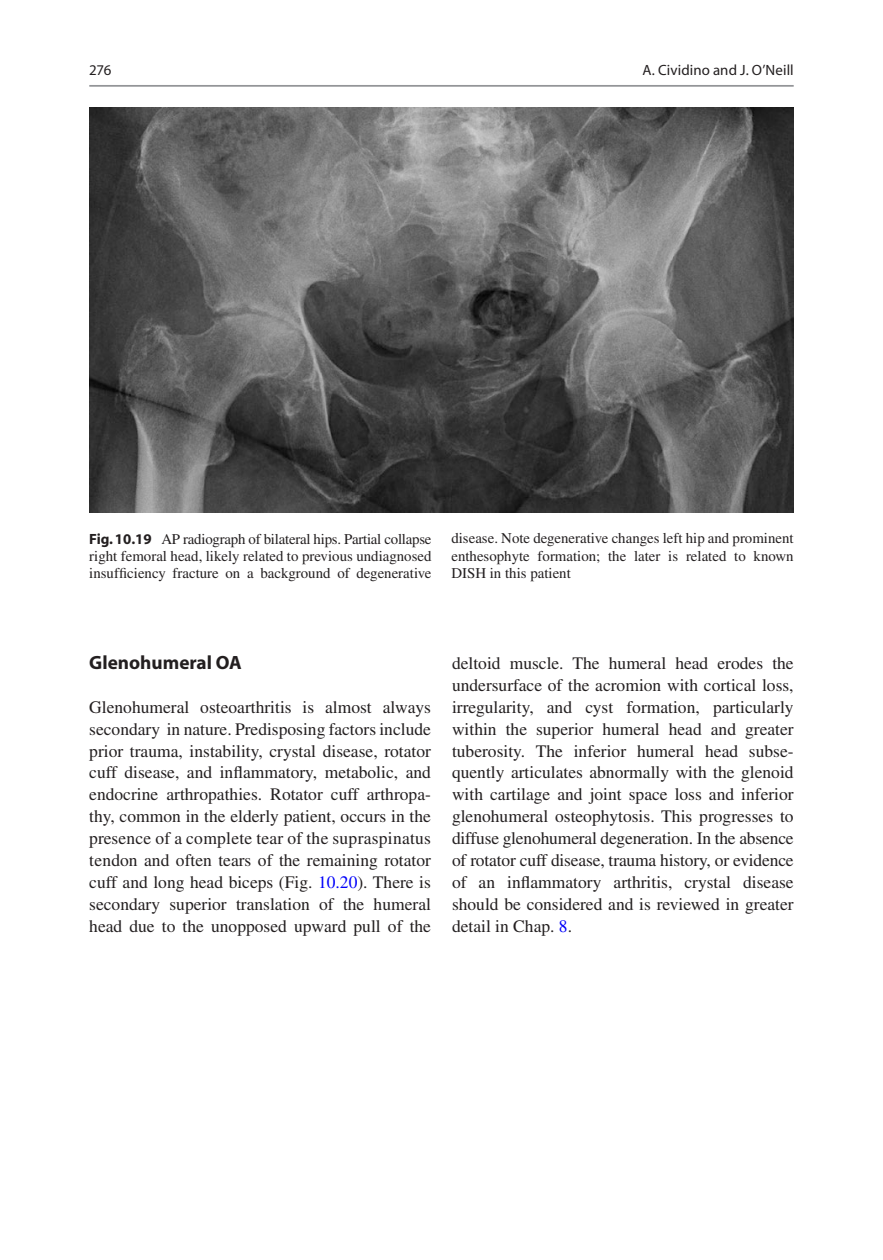
<style>
.page{position:relative;width:883px;height:1260px;background:#fff}
.page>*{position:absolute;margin:0;border:0;box-sizing:border-box;transform-origin:0 0}
.t1{font:700 19.25px "Gmtfcc Txnchk Myriad";color:#231f20}
.t2{font:17.5px/21.9px "Qhmktd Gbfbhd Times";color:#231f20;text-align:justify}
.t3{font:14.88px/17.5px "Qhmktd Gbfbhd Times";color:#231f20;text-align:justify}
.t4{font:14.88px "Lnswtk Fjjndx Myriad";letter-spacing:.005em;color:#231f20}
.t5{font:14.88px "Hpksvq Dwjfyn Myriad";color:#231f20}
.s1{font-family:"Gmtfcc Txnchk Myriad";font-weight:700}
.s2{color:#0000fa}
</style>
<div class="page">
<img style="left:89px;top:107px;width:705px;height:405px">
<hr style="left:89px;top:85px;width:705px;height:2px;background:#939598">
<p class="t5" style="left:89px;top:63px;width:24px">276</p>
<p class="t4" style="left:642px;top:63px;width:153px">A. Cividino and J. O’Neill</p>
<p class="t3" style="left:89px;top:530px;width:344px"><span class="s1">Fig. 10.19</span> AP radiograph of bilateral hips. Partial collapse right femoral head, likely related to previous undiagnosed insufficiency fracture on a background of degenerative</p>
<p class="t3" style="left:451px;top:530px;width:344px">disease. Note degenerative changes left hip and prominent enthesophyte formation; the later is related to known DISH in this patient</p>
<p class="t1" style="left:89px;top:653px;width:154px">Glenohumeral OA</p>
<p class="t2" style="left:89px;top:696px;width:343px">Glenohumeral osteoarthritis is almost always secondary in nature. Predisposing factors include prior trauma, instability, crystal disease, rotator cuff disease, and inflammatory, metabolic, and endocrine arthropathies. Rotator cuff arthropa&shy;thy, common in the elderly patient, occurs in the presence of a complete tear of the supraspinatus tendon and often tears of the remaining rotator cuff and long head biceps (Fig. <span class="s2">10.20</span>). There is secondary superior translation of the humeral head due to the unopposed upward pull of the</p>
<p class="t2" style="left:452px;top:652px;width:343px">deltoid muscle. The humeral head erodes the undersurface of the acromion with cortical loss, irregularity, and cyst formation, particularly within the superior humeral head and greater tuberosity. The inferior humeral head subse&shy;quently articulates abnormally with the glenoid with cartilage and joint space loss and inferior glenohumeral osteophytosis. This progresses to diffuse glenohumeral degeneration. In the absence of rotator cuff disease, trauma history, or evidence of an inflammatory arthritis, crystal disease should be considered and is reviewed in greater detail in Chap. <span class="s2">8</span>.</p>
</div>
